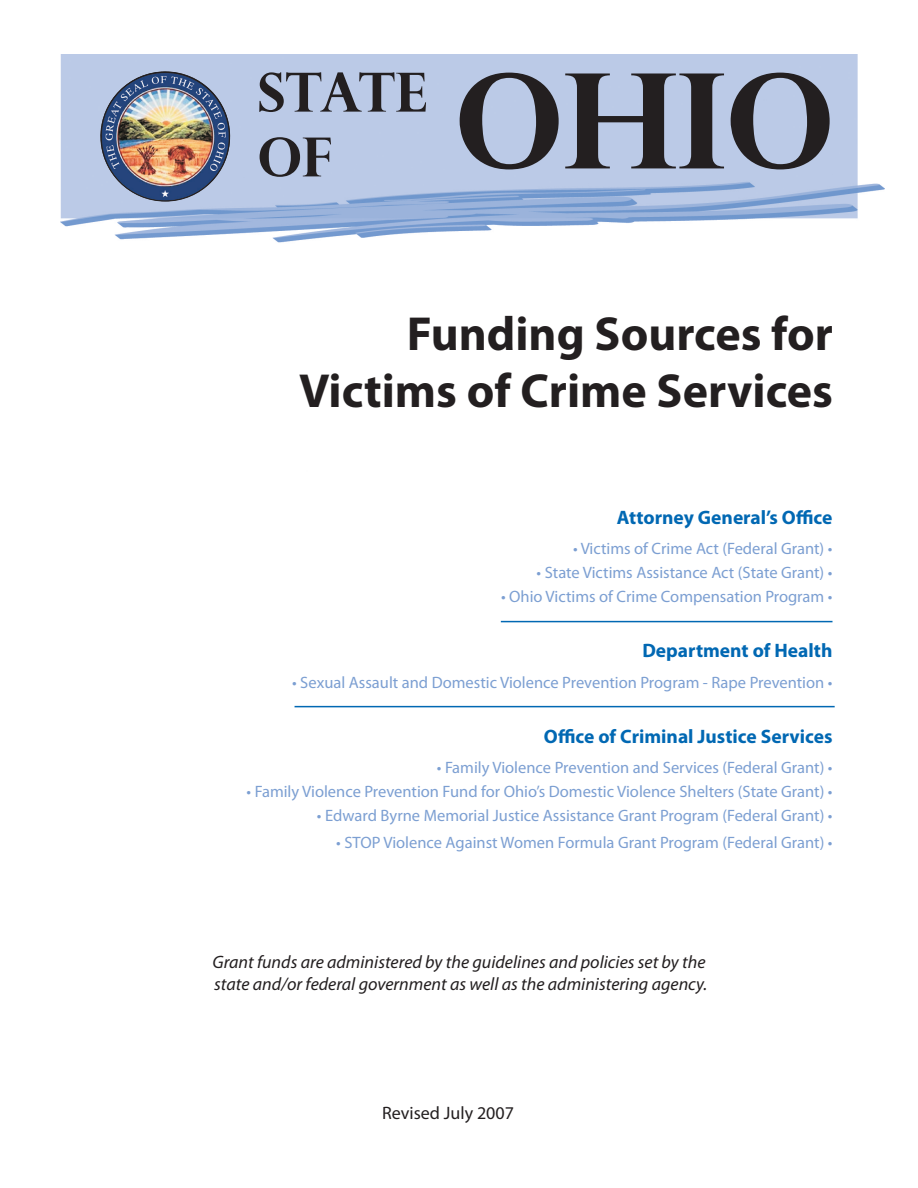
<style>
.page{position:relative;width:918px;height:1188px;background:#fff}
.page>*{position:absolute;margin:0;border:0;box-sizing:border-box;transform-origin:0 0}
.t1{font:700 132px "Perpetua Titling";color:#231f20}
.t2{font:700 54px/64.8px "Perpetua Titling";color:#231f20}
.t3{font:700 48px/57.6px "Myriad Pro";color:#231f20;text-align:right}
.t4{font:700 19.5px "Myriad Pro";color:#0168b3}
.t5{font:italic 18px/21.6px "Myriad Pro";color:#231f20}
.t6{font:18px "Myriad Pro";color:#231f20}
.t7{font:16.5px "Myriad Pro";color:#7c9fd2}
</style>
<div class="page">
<img style="left:60px;top:54px;width:824px;height:189px">
<hr style="left:501px;top:621px;width:332px;height:1px;background:#0168b3">
<hr style="left:295px;top:706px;width:540px;height:1px;background:#0168b3">
<img style="left:163px;top:71px;width:47px;height:18px">
<h2 class="t2" style="left:258px;top:59px;width:171px">STATE<br>OF</h2>
<h1 class="t1" style="left:455px;top:39px;width:381px">OHIO</h1>
<h3 class="t3" style="left:299px;top:305px;width:535px">Funding Sources for<br>Victims of Crime Services</h3>
<p class="t4" style="left:617px;top:506px;width:217px">Attorney General’s Office</p>
<p class="t7" style="left:573px;top:540px;width:261px">• Victims of Crime Act (Federal Grant) •</p>
<p class="t7" style="left:537px;top:564px;width:297px">• State Victims Assistance Act (State Grant) •</p>
<p class="t7" style="left:501px;top:588px;width:333px">• Ohio Victims of Crime Compensation Program •</p>
<p class="t4" style="left:642px;top:640px;width:192px">Department of Health</p>
<p class="t7" style="left:292px;top:673px;width:542px">• Sexual Assault and Domestic Violence Prevention Program - Rape Prevention •</p>
<p class="t4" style="left:544px;top:725px;width:290px">Office of Criminal Justice Services</p>
<p class="t7" style="left:437px;top:759px;width:397px">• Family Violence Prevention and Services (Federal Grant) •</p>
<p class="t7" style="left:247px;top:783px;width:587px">• Family Violence Prevention Fund for Ohio’s Domestic Violence Shelters (State Grant) •</p>
<p class="t7" style="left:317px;top:807px;width:517px">• Edward Byrne Memorial Justice Assistance Grant Program (Federal Grant) •</p>
<p class="t7" style="left:336px;top:834px;width:498px">• STOP Violence Against Women Formula Grant Program (Federal Grant) •</p>
<p class="t5" style="left:212px;top:952px;width:496px">Grant funds are administered by the guidelines and policies set by the state and/or federal government as well as the administering agency.</p>
<p class="t6" style="left:382px;top:1103px;width:133px">Revised July 2007</p>
</div>
